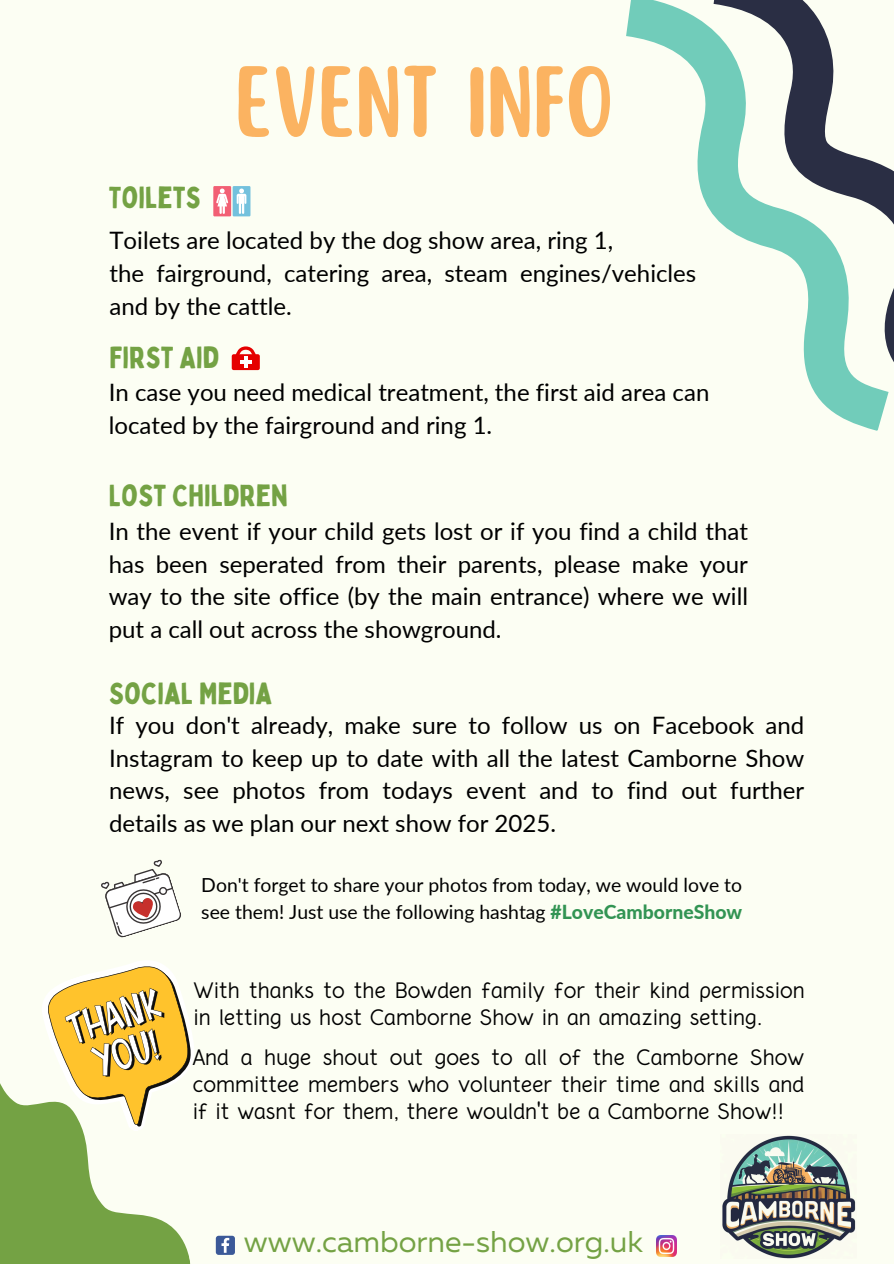
<style>
.page{position:relative;width:894px;height:1264px;background:#fff}
.page>*{position:absolute;margin:0;border:0;box-sizing:border-box;transform-origin:0 0}
.t1{font:88.5px "Scripter";color:#fbb361}
.t2{font:30px "Bobby Jones";color:#74a244}
.t3{font:30px "Muller";color:#74a244}
.t4{font:24px/32.7px "Lato";color:#000}
.t5{font:19.5px/27px "Crusoe Text";color:#000;text-align:justify}
.t6{font:19.35px/27px "Lato";color:#000}
.s1{font-weight:800;color:#329453}
</style>
<div class="page">
<div style="left:0;top:0;width:893px;height:1263px;background:#fcfef3"></div>
<svg style="left:0;top:1083px;width:219px;height:180px;fill:#74a244"></svg>
<svg style="left:626px;top:0;width:267px;height:431px"></svg>
<div style="left:232px;top:186px;width:18px;height:30px;background:#73c1dd"></div>
<svg style="left:236px;top:188px;width:10px;height:26px"></svg>
<div style="left:213px;top:186px;width:18px;height:30px;background:#f25f74"></div>
<svg style="left:216px;top:188px;width:12px;height:26px"></svg>
<svg style="left:232px;top:346px;width:28px;height:24px"></svg>
<svg style="left:216px;top:1235px;width:19px;height:19px"></svg>
<img style="left:656px;top:1235px;width:20px;height:20px">
<svg style="left:101px;top:859px;width:80px;height:79px"></svg>
<svg style="left:33px;top:961px;width:186px;height:187px"></svg>
<img style="left:722px;top:1135px;width:134px;height:122px">
<p class="t1" style="left:235px;top:57px;width:380px">EVENT INFO</p>
<h3 class="t2" style="left:109px;top:178px;width:94px">TOILETS</h3>
<h2 class="t4" style="left:109px;top:224px;width:588px">Toilets are located by the dog show area, ring 1,<br>the fairground, catering area, steam engines/vehicles and by the cattle.</h2>
<p class="t2" style="left:109px;top:338px;width:111px">FIRST AID</p>
<h3 class="t4" style="left:109px;top:376px;width:602px">In case you need medical treatment, the first aid area can located by the fairground and ring 1.</h3>
<h2 class="t2" style="left:109px;top:476px;width:180px">LOST CHILDREN</h2>
<h3 class="t4" style="left:109px;top:514px;width:640px;text-align:justify">In the event if your child gets lost or if you find a child that has been seperated from their parents, please make your way to the site office (by the main entrance) where we will put a call out across the showground.</h3>
<h2 class="t2" style="left:109px;top:674px;width:165px">SOCIAL MEDIA</h2>
<p class="t4" style="left:109px;top:708px;width:696px;text-align:justify">If you don't already, make sure to follow us on Facebook and Instagram to keep up to date with all the latest Camborne Show news, see photos from todays event and to find out further details as we plan our next show for 2025.</p>
<h3 class="t6" style="left:201px;top:871px;width:542px">Don't forget to share your photos from today, we would love to see them! Just use the following hashtag <span class="s1">#LoveCamborneShow</span></h3>
<p class="t5" style="left:193px;top:978px;width:613px">With thanks to the Bowden family for their kind permission in letting us host Camborne Show in an amazing setting.</p>
<p class="t5" style="left:193px;top:1045px;width:613px">And a huge shout out goes to all of the Camborne Show committee members who volunteer their time and skills and if it wasnt for them, there wouldn't be a Camborne Show!!</p>
<p class="t3" style="left:244px;top:1228px;width:400px">www.camborne-show.org.uk</p>
</div>
